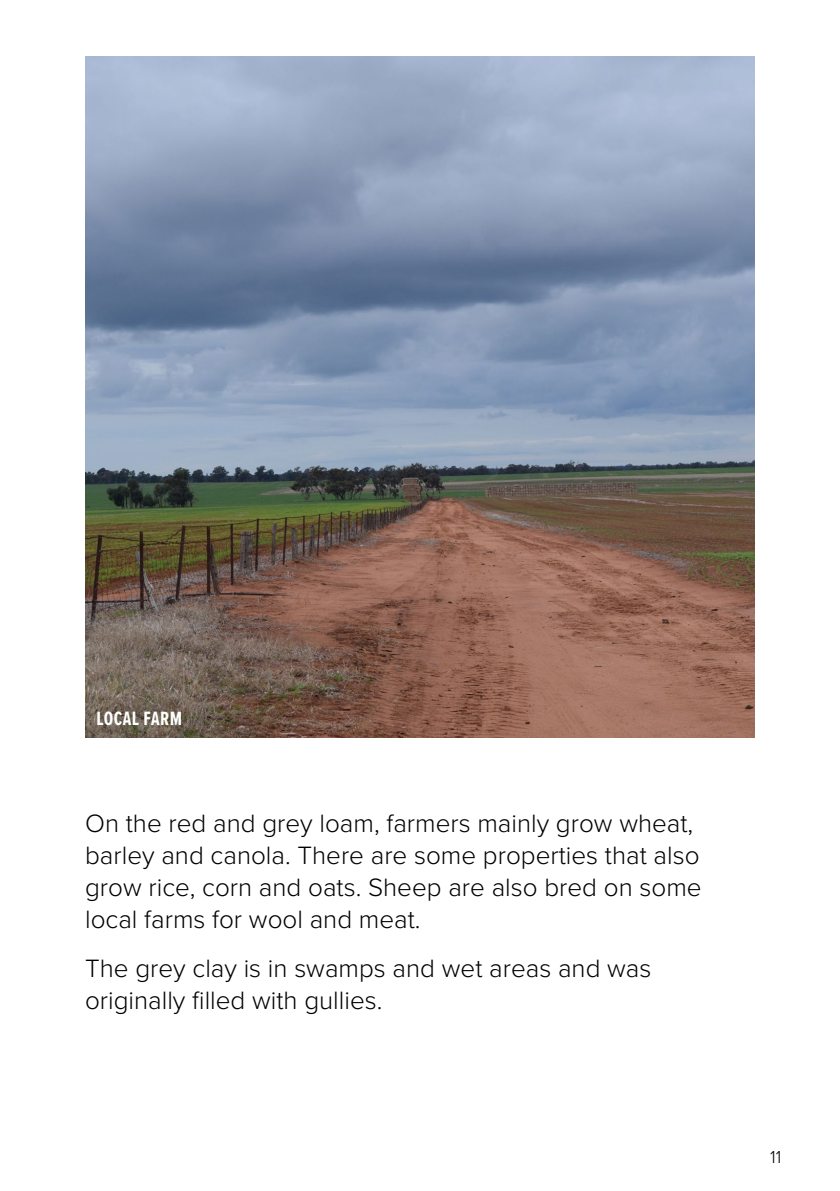
<style>
.page{position:relative;width:840px;height:1191px;background:#fff}
.page>*{position:absolute;margin:0;border:0;box-sizing:border-box;transform-origin:0 0}
.t1{font:300 26px/32px "Proxima Nova";color:#000}
.t2{font:700 20px "Proxima Nova Ex Cn";letter-spacing:.025em;color:#fff}
.t3{font:300 18px "Proxima Nova";color:#000}
</style>
<div class="page">
<img style="left:85px;top:57px;width:669px;height:680px">
<p class="t2" style="left:96px;top:706px;width:87px">LOCAL FARM</p>
<p class="t1" style="left:85px;top:807px;width:617px">On the red and grey loam, farmers mainly grow wheat, barley and canola. There are some properties that also grow rice, corn and oats. Sheep are also bred on some local farms for wool and meat.</p>
<p class="t1" style="left:85px;top:952px;width:567px">The grey clay is in swamps and wet areas and was originally filled with gullies.</p>
<p class="t3" style="left:769px;top:1145px;width:13px">11</p>
</div>
